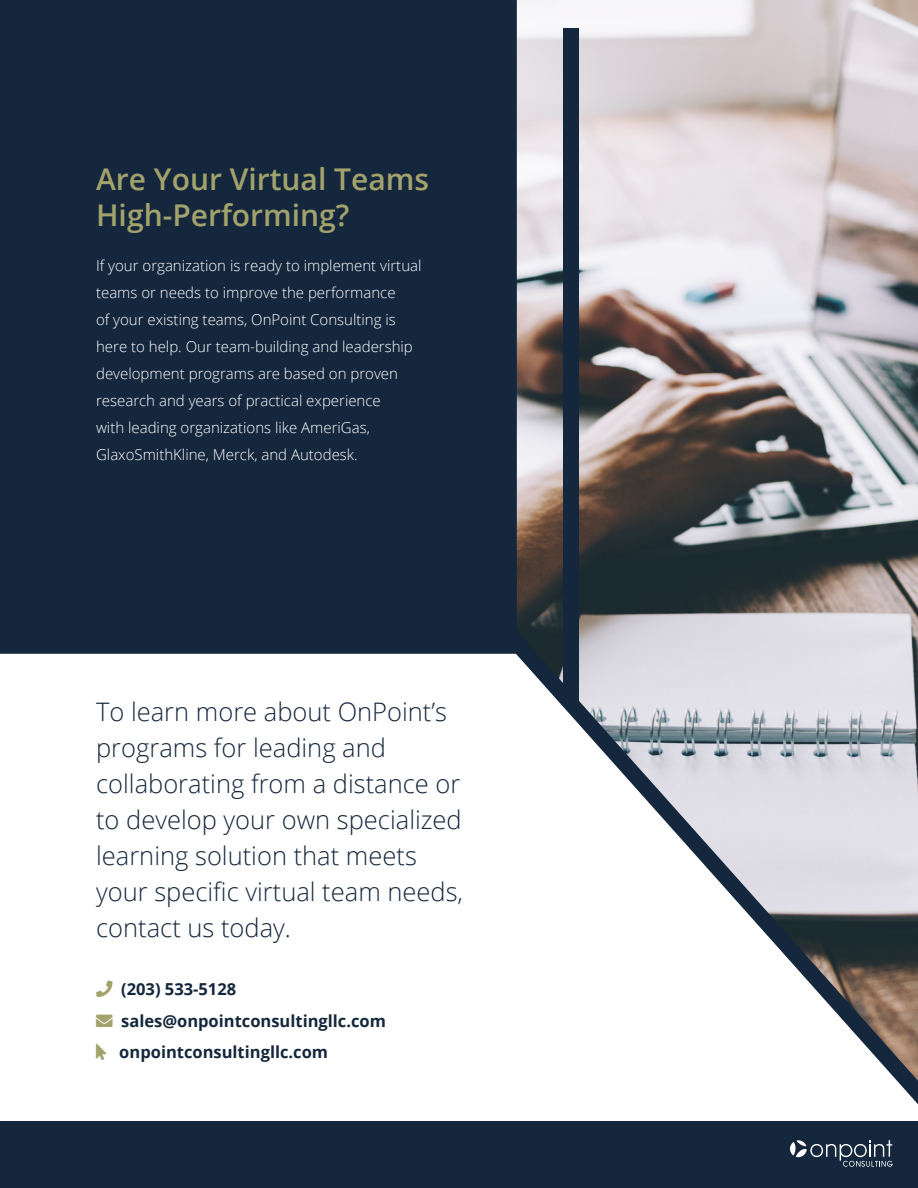
<style>
.page{position:relative;width:918px;height:1188px;background:#fff}
.page>*{position:absolute;margin:0;border:0;box-sizing:border-box;transform-origin:0 0}
.t1{font:600 30px/36px "Open Sans";color:#a2a26c}
.t2{font:300 25.5px/36px "Open Sans";color:#15273d}
.t3{font:700 16.5px/31.5px "Open Sans";color:#15273d}
.t4{font:300 15px/27px "Open Sans";color:#fff}
.s1{color:#a2a26c}
</style>
<div class="page">
<div style="left:0;top:0;width:918px;height:1117px;background:#15273d"></div>
<img style="left:517px;top:0;width:401px;height:600px">
<div style="left:564px;top:28px;width:15px;height:930px;background:#15273d"></div>
<div style="left:0;top:654px;width:918px;height:468px;background:#fff"></div>
<svg style="left:477px;top:600px;width:441px;height:504px;background:#d1d2d6"></svg>
<div style="left:0;top:1122px;width:918px;height:66px;background:#15273d"></div>
<svg style="left:790px;top:1140px;width:103px;height:27px"></svg>
<svg style="left:96px;top:981px;width:17px;height:16px"></svg>
<svg style="left:96px;top:1044px;width:11px;height:16px"></svg>
<h1 class="t1" style="left:96px;top:161px;width:335px">Are Your Virtual Teams<br>High-Performing?</h1>
<p class="t4" style="left:96px;top:252px;width:327px">If your organization is ready to implement virtual teams or needs to improve the performance<br>of your existing teams, OnPoint Consulting is here to help. Our team-building and leadership development programs are based on proven research and years of practical experience<br>with leading organizations like AmeriGas, GlaxoSmithKline, Merck, and Autodesk.</p>
<h2 class="t2" style="left:96px;top:693px;width:368px">To learn more about OnPoint’s programs for leading and collaborating from a distance or to develop your own specialized learning solution that meets your specific virtual team needs, contact us today.</h2>
<p class="t3" style="left:121px;top:973px;width:117px">(203) 533-5128</p>
<p class="t3" style="left:119px;top:1005px;width:268px;text-indent:-23px"><span class="s1">→</span> sales@onpointconsultingllc.com onpointconsultingllc.com</p>
</div>
